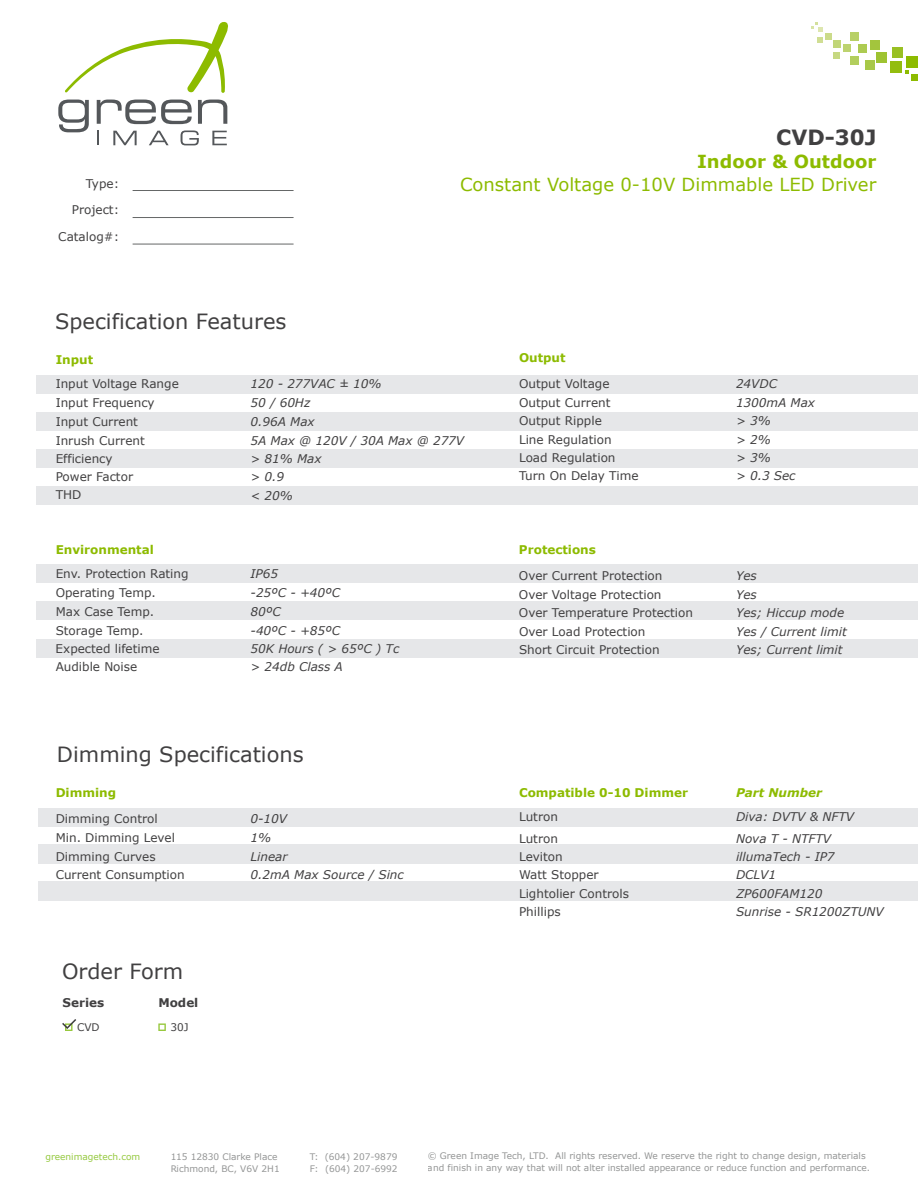
<style>
.page{position:relative;width:918px;height:1188px;background:#fff}
.page>*{position:absolute;margin:0;border:0;box-sizing:border-box;transform-origin:0 0}
.t1{font:21px "Verdana";color:#414041}
.t2{font:700 21px "Verdana";color:#414041}
.t3{font:18px "Verdana";color:#8dbb00}
.t4{font:700 18px "Verdana";color:#8dbb00}
.t5{font:12px/26px "Verdana";color:#414041}
.t6{font:italic 12px/17.7px "Verdana";color:#414041}
.t7{font:700 12px "Verdana";color:#8dbb00}
.t8{font:700 12px "Verdana";color:#414041}
.t9{font:italic 700 12px "Verdana";color:#8dbb00}
.t10{font:10.5px "Verdana";color:#414041}
.t11{font:9px/12px "Verdana";color:#656767}
.t12{font:9px "Verdana";color:#95c93f}
</style>
<div class="page">
<svg style="left:98px;top:131px;width:1px;height:14px"></svg>
<svg style="left:113px;top:131px;width:24px;height:14px"></svg>
<svg style="left:149px;top:131px;width:20px;height:14px"></svg>
<svg style="left:181px;top:131px;width:18px;height:14px"></svg>
<svg style="left:212px;top:131px;width:15px;height:14px"></svg>
<svg style="left:58px;top:100px;width:31px;height:32px"></svg>
<svg style="left:97px;top:100px;width:95px;height:24px"></svg>
<svg style="left:198px;top:100px;width:29px;height:24px"></svg>
<svg style="left:65px;top:22px;width:163px;height:71px"></svg>
<div style="left:911px;top:75px;width:7px;height:6px;background:#8dbb00"></div>
<svg style="left:906px;top:70px;width:3px;height:4px"></svg>
<div style="left:907px;top:57px;width:11px;height:11px;background:#8dbb00"></div>
<div style="left:891px;top:61px;width:11px;height:12px;background:#93bd0f"></div>
<div style="left:892px;top:47px;width:11px;height:10px;background:#99c023"></div>
<div style="left:877px;top:52px;width:10px;height:11px;background:#9ec331"></div>
<div style="left:870px;top:40px;width:10px;height:9px;background:#a3c53d"></div>
<div style="left:866px;top:60px;width:9px;height:9px;background:#a8c848"></div>
<div style="left:858px;top:44px;width:9px;height:9px;background:#adcb52"></div>
<div style="left:850px;top:56px;width:9px;height:8px;background:#b2ce5d"></div>
<div style="left:850px;top:32px;width:8px;height:8px;background:#b8d066"></div>
<div style="left:844px;top:44px;width:7px;height:8px;background:#bdd36f"></div>
<div style="left:833px;top:41px;width:7px;height:7px;background:#c1d678"></div>
<div style="left:833px;top:52px;width:7px;height:7px;background:#c6d881"></div>
<div style="left:826px;top:33px;width:6px;height:7px;background:#cbdb8a"></div>
<svg style="left:812px;top:22px;width:11px;height:21px"></svg>
<hr style="left:133px;top:190px;width:161px;height:1px;background:#656767">
<hr style="left:133px;top:217px;width:161px;height:1px;background:#656767">
<hr style="left:133px;top:244px;width:161px;height:1px;background:#656767">
<div style="left:36px;top:412px;width:882px;height:19px;background:#e6e7e9"></div>
<div style="left:36px;top:375px;width:882px;height:19px;background:#e6e7e9"></div>
<div style="left:36px;top:449px;width:882px;height:19px;background:#e6e7e9"></div>
<div style="left:36px;top:486px;width:882px;height:19px;background:#e6e7e9"></div>
<div style="left:36px;top:601px;width:882px;height:19px;background:#e6e7e9"></div>
<div style="left:36px;top:564px;width:882px;height:19px;background:#e6e7e9"></div>
<div style="left:36px;top:639px;width:882px;height:19px;background:#e6e7e9"></div>
<div style="left:38px;top:845px;width:880px;height:19px;background:#e6e7e9"></div>
<div style="left:38px;top:808px;width:880px;height:19px;background:#e6e7e9"></div>
<div style="left:38px;top:882px;width:880px;height:19px;background:#e6e7e9"></div>
<svg style="left:62px;top:1019px;width:14px;height:12px"></svg>
<svg style="left:158px;top:1023px;width:8px;height:8px"></svg>
<h1 class="t2" style="left:776px;top:123px;width:102px">CVD-30J</h1>
<p class="t5" style="left:72px;top:170px;width:49px;text-align:right">Type:<br>Project:</p>
<p class="t5" style="left:58px;top:224px;width:62px">Catalog#:</p>
<h2 class="t4" style="left:697px;top:149px;width:181px">Indoor &amp; Outdoor</h2>
<h2 class="t3" style="left:460px;top:172px;width:418px">Constant Voltage 0-10V Dimmable LED Driver</h2>
<h1 class="t1" style="left:55px;top:306px;width:233px">Specification Features</h1>
<p class="t7" style="left:56px;top:351px;width:39px">Input</p>
<p class="t5" style="left:56px;top:371px;width:125px">Input Voltage Range</p>
<p class="t5" style="left:56px;top:408px;width:84px">Input Current</p>
<p class="t5" style="left:56px;top:390px;width:101px">Input Frequency</p>
<p class="t6" style="left:251px;top:375px;width:132px">120 - 277VAC ± 10%</p>
<p class="t6" style="left:251px;top:413px;width:66px">0.96A Max</p>
<p class="t6" style="left:251px;top:394px;width:61px">50 / 60Hz</p>
<p class="t7" style="left:519px;top:349px;width:48px">Output</p>
<p class="t5" style="left:519px;top:370px;width:92px">Output Voltage</p>
<p class="t5" style="left:519px;top:408px;width:84px">Output Ripple</p>
<p class="t5" style="left:519px;top:390px;width:93px">Output Current</p>
<p class="t6" style="left:736px;top:374px;width:43px">24VDC</p>
<p class="t6" style="left:736px;top:412px;width:36px">&gt; 3%</p>
<p class="t6" style="left:736px;top:394px;width:81px">1300mA Max</p>
<p class="t5" style="left:56px;top:427px;width:91px">Inrush Current</p>
<p class="t6" style="left:251px;top:431px;width:215px">5A Max @ 120V / 30A Max @ 277V</p>
<p class="t5" style="left:56px;top:445px;width:58px">Efficiency</p>
<p class="t6" style="left:251px;top:449px;width:72px">&gt; 81% Max</p>
<p class="t5" style="left:56px;top:464px;width:79px">Power Factor</p>
<p class="t6" style="left:251px;top:468px;width:35px">&gt; 0.9</p>
<p class="t5" style="left:56px;top:481px;width:27px">THD</p>
<p class="t6" style="left:251px;top:487px;width:44px">&lt; 20%</p>
<p class="t7" style="left:56px;top:541px;width:100px">Environmental</p>
<p class="t5" style="left:56px;top:561px;width:134px">Env. Protection Rating</p>
<p class="t5" style="left:56px;top:598px;width:100px">Max Case Temp.</p>
<p class="t5" style="left:56px;top:580px;width:102px">Operating Temp.</p>
<p class="t6" style="left:251px;top:565px;width:29px">IP65</p>
<p class="t6" style="left:251px;top:602px;width:32px">80ºC</p>
<p class="t6" style="left:251px;top:584px;width:91px">-25ºC - +40ºC</p>
<p class="t5" style="left:56px;top:617px;width:89px">Storage Temp.</p>
<p class="t6" style="left:251px;top:621px;width:91px">-40ºC - +85ºC</p>
<p class="t5" style="left:56px;top:635px;width:105px">Expected lifetime</p>
<p class="t6" style="left:251px;top:639px;width:150px">50K Hours ( &gt; 65ºC ) Tc</p>
<p class="t5" style="left:56px;top:654px;width:83px">Audible Noise</p>
<p class="t6" style="left:251px;top:658px;width:94px">&gt; 24db Class A</p>
<h1 class="t1" style="left:57px;top:740px;width:248px">Dimming Specifications</h1>
<p class="t7" style="left:56px;top:784px;width:62px">Dimming</p>
<p class="t5" style="left:56px;top:806px;width:104px">Dimming Control</p>
<p class="t5" style="left:56px;top:843px;width:101px">Dimming Curves</p>
<p class="t5" style="left:56px;top:825px;width:121px">Min. Dimming Level</p>
<p class="t6" style="left:251px;top:810px;width:38px">0-10V</p>
<p class="t6" style="left:251px;top:847px;width:39px">Linear</p>
<p class="t6" style="left:251px;top:829px;width:22px">1%</p>
<p class="t5" style="left:56px;top:862px;width:131px">Current Consumption</p>
<p class="t6" style="left:251px;top:866px;width:155px">0.2mA Max Source / Sinc</p>
<h1 class="t1" style="left:62px;top:957px;width:123px">Order Form</h1>
<p class="t8" style="left:63px;top:994px;width:43px">Series</p>
<p class="t8" style="left:158px;top:994px;width:42px">Model</p>
<p class="t10" style="left:170px;top:1020px;width:20px">30J</p>
<p class="t10" style="left:77px;top:1020px;width:24px">CVD</p>
<p class="t5" style="left:519px;top:427px;width:94px">Line Regulation</p>
<p class="t6" style="left:736px;top:431px;width:36px">&gt; 2%</p>
<p class="t5" style="left:519px;top:444px;width:98px">Load Regulation</p>
<p class="t6" style="left:736px;top:448px;width:36px">&gt; 3%</p>
<p class="t5" style="left:519px;top:463px;width:121px">Turn On Delay Time</p>
<p class="t7" style="left:519px;top:541px;width:78px">Protections</p>
<p class="t5" style="left:519px;top:562px;width:145px">Over Current Protection</p>
<p class="t5" style="left:519px;top:600px;width:176px">Over Temperature Protection</p>
<p class="t5" style="left:519px;top:581px;width:144px">Over Voltage Protection</p>
<p class="t6" style="left:736px;top:467px;width:61px">&gt; 0.3 Sec</p>
<p class="t6" style="left:736px;top:566px;width:22px">Yes</p>
<p class="t6" style="left:736px;top:604px;width:110px">Yes; Hiccup mode</p>
<p class="t6" style="left:736px;top:585px;width:22px">Yes</p>
<p class="t5" style="left:519px;top:623px;width:142px;line-height:17.7px">Over Load Protection<br>Short Circuit Protection</p>
<p class="t6" style="left:736px;top:623px;width:112px">Yes / Current limit<br>Yes; Current limit</p>
<p class="t7" style="left:519px;top:784px;width:171px">Compatible 0-10 Dimmer</p>
<p class="t9" style="left:736px;top:784px;width:88px">Part Number</p>
<p class="t5" style="left:519px;top:806px;width:41px;line-height:21.3px">Lutron<br>Lutron</p>
<p class="t5" style="left:519px;top:844px;width:45px">Leviton</p>
<p class="t6" style="left:736px;top:806px;width:120px;line-height:21.3px">Diva: DVTV &amp; NFTV<br>Nova T - NTFTV</p>
<p class="t6" style="left:736px;top:848px;width:100px">illumaTech - IP7</p>
<p class="t5" style="left:519px;top:861px;width:81px">Watt Stopper</p>
<p class="t6" style="left:736px;top:866px;width:42px">DCLV1</p>
<p class="t5" style="left:519px;top:880px;width:112px">Lightolier Controls</p>
<p class="t6" style="left:736px;top:884px;width:88px">ZP600FAM120</p>
<p class="t5" style="left:519px;top:899px;width:43px">Phillips</p>
<p class="t6" style="left:736px;top:903px;width:149px">Sunrise - SR1200ZTUNV</p>
<p class="t12" style="left:45px;top:1150px;width:96px">greenimagetech.com</p>
<p class="t11" style="left:170px;top:1150px;width:111px">115 12830 Clarke Place<br>Richmond, BC, V6V 2H1</p>
<p class="t11" style="left:310px;top:1150px;width:90px">T: (604) 207-9879<br>F: (604) 207-6992</p>
<p class="t11" style="left:428px;top:1150px;width:444px">© Green Image Tech, LTD. All rights reserved. We reserve the right to change design, materials and finish in any way that will not alter installed appearance or reduce function and performance.</p>
</div>
